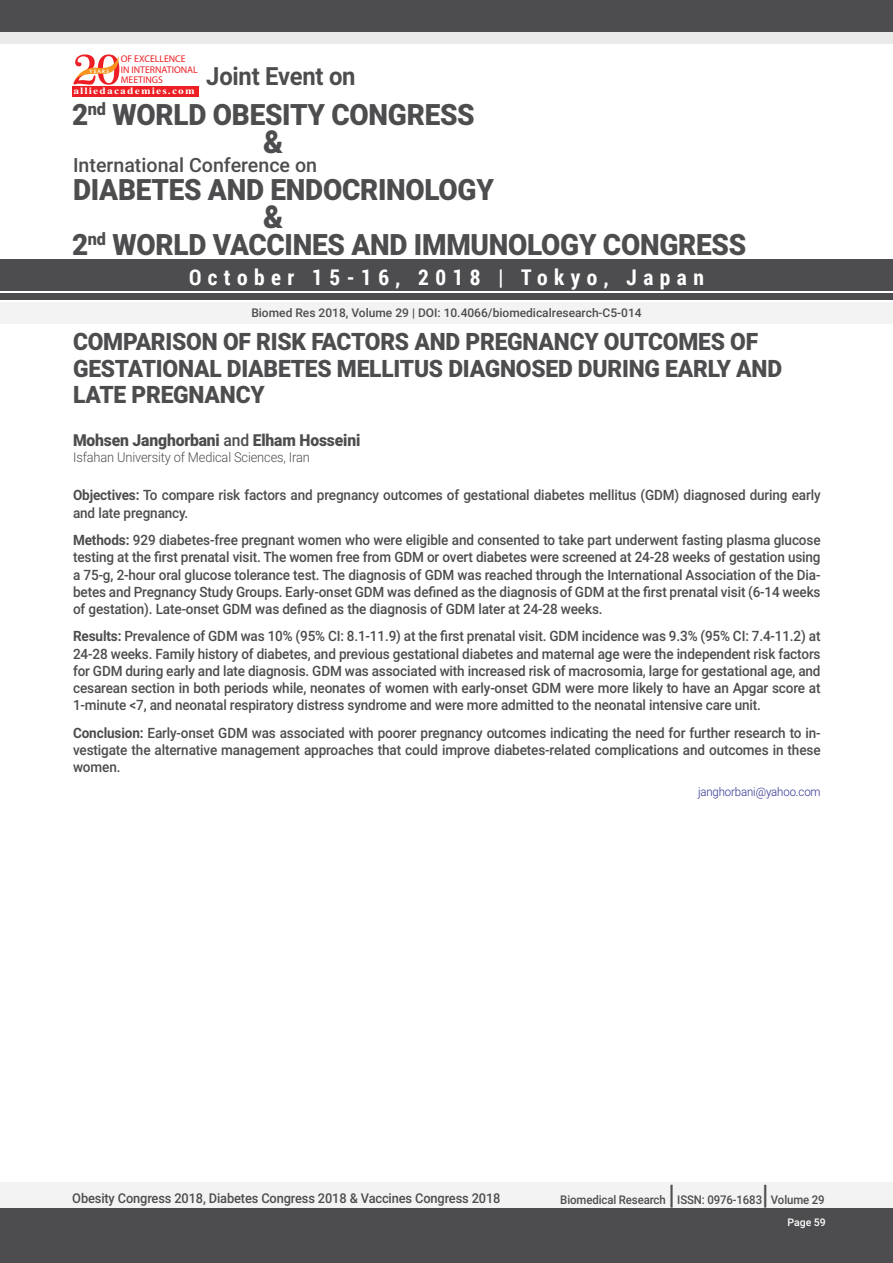
<style>
.page{position:relative;width:893px;height:1263px;background:#fff}
.page>*{position:absolute;margin:0;border:0;box-sizing:border-box;transform-origin:0 0}
.t1{font:900 31.65px "Roboto";color:#4d4d4f;scale:.95 1}
.t2{font:900 29.4px "Roboto";letter-spacing:-.01em;color:#4d4d4f;scale:.95 1}
.t3{font:500 27px "Roboto";color:#4d4d4f;scale:.95 1}
.t4{font:700 25.05px "Roboto";letter-spacing:-.01em;color:#4d4d4f;scale:.95 1}
.t5{font:900 24px/26.4px "Roboto";letter-spacing:-.01em;color:#4d4d4f;scale:.95 1}
.t6{font:700 21.6px "Roboto Condensed";letter-spacing:.3em;color:#fff}
.t7{font:500 19.65px "Roboto";color:#4d4d4f}
.t8{font:900 16.5px "Roboto";letter-spacing:-.01em;color:#4d4d4f;scale:.95 1}
.t9{font:500 14.25px/17.1px "Roboto";letter-spacing:-.01em;color:#4d4d4f;text-align:justify;scale:.95 1}
.t10{font:500 13.5px "Roboto";letter-spacing:-.01em;color:#4d4d4f;scale:.95 1}
.t11{font:300 13.5px "Roboto";letter-spacing:-.01em;color:#4d4d4f;scale:.95 1}
.t12{font:500 12px "Roboto";color:#4d4d4f}
.t13{font:500 12px "Roboto";color:#4d4d4f;scale:.95 1}
.t14{font:300 12px "Roboto";letter-spacing:-.01em;color:#2e3092;scale:.95 1}
.t15{font:500 10.5px "Roboto";color:#fff}
.t16{font:9.75px/10.5px "Myriad Pro";color:#ed1f24}
.t17{font:700 9.75px "Times New Roman";letter-spacing:.1em;color:#fff;scale:1.18 1}
.t18{font:4.95px "Oregon LDO Black";letter-spacing:.24em;color:#fff;scale:1.06 1}
.s1{font-weight:500}
.s2{font-weight:700}
</style>
<div class="page">
<div style="left:0;top:1182px;width:893px;height:27px;background:#f3f3f4"></div>
<div style="left:0;top:1209px;width:893px;height:54px;background:#4d4d4f"></div>
<div style="left:0;top:13px;width:893px;height:31px;background:#eaeaeb"></div>
<div style="left:0;top:259px;width:893px;height:31px;background:#4d4d4f"></div>
<div style="left:0;top:0;width:893px;height:31px;background:#4d4d4f"></div>
<div style="left:0;top:293px;width:893px;height:7px;background:#4d4d4f"></div>
<div style="left:0;top:302px;width:893px;height:21px;background:#f3f3f4"></div>
<div style="left:72px;top:86px;width:127px;height:10px;background:#ed1f24"></div>
<svg style="left:74px;top:54px;width:46px;height:31px"></svg>
<p class="t16" style="left:121px;top:54px;width:79px">OF EXCELLENCE<br>IN INTERNATIONAL<br>MEETINGS</p>
<p class="t17" style="left:73px;top:84px;width:104px">alliedacademies.com</p>
<p class="t18" style="left:90px;top:68px;width:20px">YEARS</p>
<h3 class="t4" style="left:206px;top:59px;width:159px">Joint Event on</h3>
<h2 class="t2" style="left:72px;top:94px;width:425px">2<sup>nd</sup> WORLD OBESITY CONGRESS</h2>
<h1 class="t1" style="left:263px;top:120px;width:23px">&amp;</h1>
<h3 class="t7" style="left:73px;top:151px;width:246px">International Conference on</h3>
<h2 class="t2" style="left:73px;top:169px;width:444px">DIABETES AND ENDOCRINOLOGY</h2>
<h1 class="t1" style="left:263px;top:195px;width:23px">&amp;</h1>
<h2 class="t2" style="left:72px;top:224px;width:711px">2<sup>nd</sup> WORLD VACCINES AND IMMUNOLOGY CONGRESS</h2>
<h3 class="t6" style="left:189px;top:262px;width:516px">October 15-16, 2018 | Tokyo, Japan</h3>
<p class="t12" style="left:251px;top:304px;width:392px">Biomed Res 2018, Volume 29 | DOI: 10.4066/biomedicalresearch-C5-014</p>
<h3 class="t5" style="left:73px;top:328px;width:748px">COMPARISON OF RISK FACTORS AND PREGNANCY OUTCOMES OF<br>GESTATIONAL DIABETES MELLITUS DIAGNOSED DURING EARLY AND<br>LATE PREGNANCY</h3>
<p class="t8" style="left:73px;top:428px;width:304px">Mohsen Janghorbani <span class="s1">and</span> Elham Hosseini</p>
<p class="t11" style="left:73px;top:448px;width:251px">Isfahan University of Medical Sciences, Iran</p>
<p class="t9" style="left:73px;top:486px;width:788px"><span class="s2">Objectives:</span> To compare risk factors and pregnancy outcomes of gestational diabetes mellitus (GDM) diagnosed during early and late pregnancy.</p>
<p class="t9" style="left:73px;top:531px;width:788px"><span class="s2">Methods:</span> 929 diabetes-free pregnant women who were eligible and consented to take part underwent fasting plasma glucose testing at the first prenatal visit. The women free from GDM or overt diabetes were screened at 24-28 weeks of gestation using a 75-g, 2-hour oral glucose tolerance test. The diagnosis of GDM was reached through the International Association of the Dia&shy;betes and Pregnancy Study Groups. Early-onset GDM was defined as the diagnosis of GDM at the first prenatal visit (6-14 weeks of gestation). Late-onset GDM was defined as the diagnosis of GDM later at 24-28 weeks.</p>
<p class="t9" style="left:73px;top:627px;width:788px"><span class="s2">Results:</span> Prevalence of GDM was 10% (95% CI: 8.1-11.9) at the first prenatal visit. GDM incidence was 9.3% (95% CI: 7.4-11.2) at 24-28 weeks. Family history of diabetes, and previous gestational diabetes and maternal age were the independent risk factors for GDM during early and late diagnosis. GDM was associated with increased risk of macrosomia, large for gestational age, and cesarean section in both periods while, neonates of women with early-onset GDM were more likely to have an Apgar score at 1-minute &lt;7, and neonatal respiratory distress syndrome and were more admitted to the neonatal intensive care unit.</p>
<p class="t9" style="left:73px;top:723px;width:788px"><span class="s2">Conclusion:</span> Early-onset GDM was associated with poorer pregnancy outcomes indicating the need for further research to in&shy;vestigate the alternative management approaches that could improve diabetes-related complications and outcomes in these women.</p>
<p class="t14" style="left:698px;top:783px;width:131px">janghorbani@yahoo.com</p>
<p class="t10" style="left:72px;top:1189px;width:452px">Obesity Congress 2018, Diabetes Congress 2018 &amp; Vaccines Congress 2018</p>
<p class="t13" style="left:560px;top:1192px;width:112px">Biomedical Research</p>
<h3 class="t3" style="left:668px;top:1176px;width:8px">|</h3>
<p class="t13" style="left:677px;top:1192px;width:91px">ISSN: 0976-1683</p>
<h3 class="t3" style="left:762px;top:1176px;width:8px">|</h3>
<p class="t13" style="left:771px;top:1192px;width:58px">Volume 29</p>
<p class="t15" style="left:787px;top:1215px;width:40px">Page 59</p>
</div>
